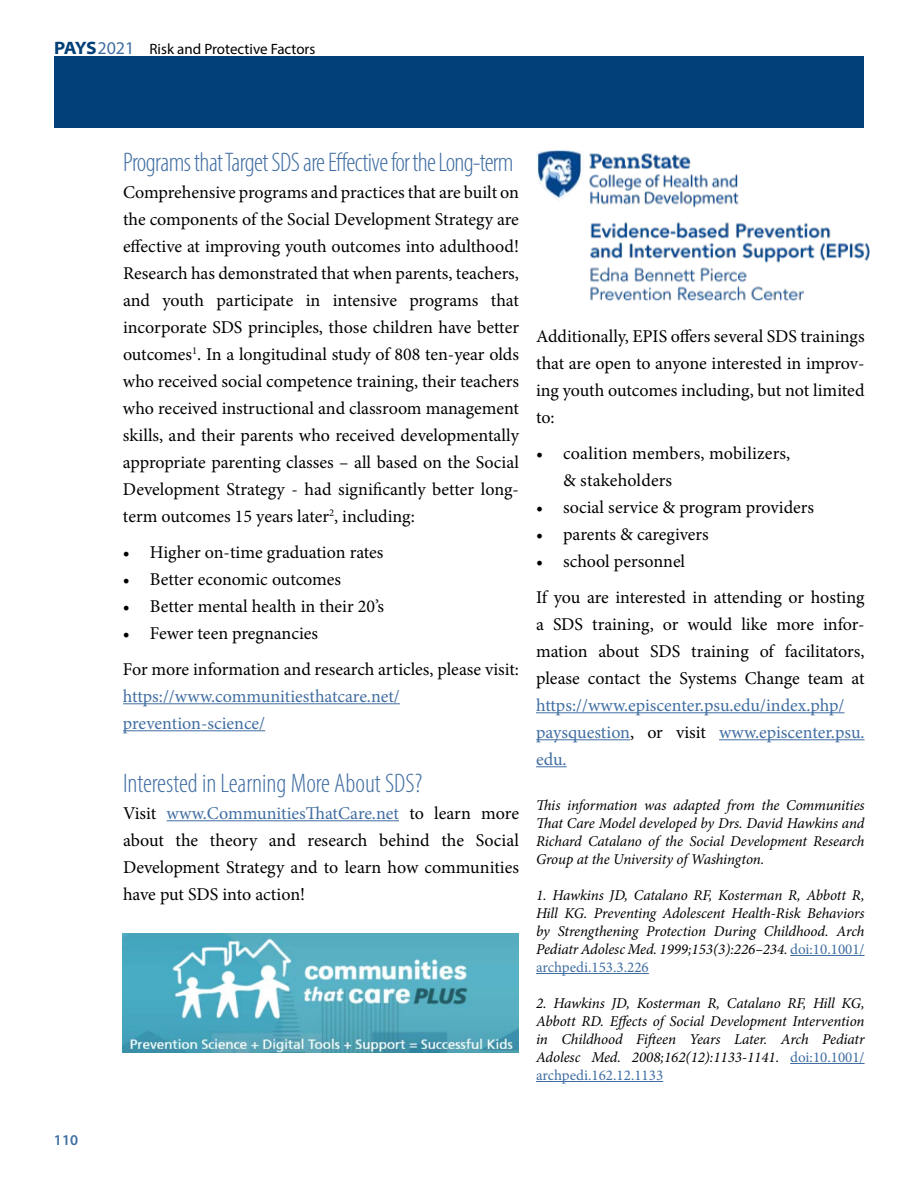
<style>
.page{position:relative;width:918px;height:1188px;background:#fff}
.page>*{position:absolute;margin:0;border:0;box-sizing:border-box;transform-origin:0 0}
.t1{font:300 condensed 27px "Myriad Pro";letter-spacing:-.02em;color:#416ea2}
.t2{font:300 condensed 27px "Myriad Pro";color:#416ea2}
.t3{font:18px/27px "Minion Pro";color:#000;text-align:justify}
.t4{font:18px/27px "Minion Pro";color:#416ea2}
.t5{font:italic 15px/18px "Minion Pro";letter-spacing:-.005em;color:#000;text-align:justify}
.t6{font:15px "Myriad Pro";color:#000}
.t7{font:600 15px "Myriad Pro";color:#416ea2}
.s1{font-weight:700;font-stretch:semi-expanded;font-size:18px;color:#003f77}
.s2{font-size:18px;color:#416ea2}
.s3{color:#416ea2}
.s4{color:#000}
.s5{font-style:normal;color:#416ea2}
</style>
<div class="page">
<div style="left:54px;top:56px;width:810px;height:72px;background:#003f77"></div>
<hr style="left:123px;top:703px;width:277px;height:1px;background:#416ea2">
<hr style="left:123px;top:730px;width:142px;height:1px;background:#416ea2">
<hr style="left:167px;top:820px;width:232px;height:1px;background:#416ea2">
<img style="left:123px;top:933px;width:396px;height:120px">
<hr style="left:536px;top:712px;width:308px;height:1px;background:#416ea2">
<hr style="left:536px;top:739px;width:94px;height:1px;background:#416ea2">
<hr style="left:719px;top:739px;width:146px;height:1px;background:#416ea2">
<hr style="left:536px;top:766px;width:31px;height:1px;background:#416ea2">
<hr style="left:790px;top:955px;width:75px;height:1px;background:#416ea2">
<hr style="left:536px;top:973px;width:113px;height:1px;background:#416ea2">
<hr style="left:790px;top:1063px;width:75px;height:1px;background:#416ea2">
<hr style="left:536px;top:1081px;width:127px;height:1px;background:#416ea2">
<img style="left:536px;top:150px;width:334px;height:151px">
<p class="t6" style="left:54px;top:40px;width:263px"><span class="s1">PAYS</span><span class="s2">2021</span> Risk and Protective Factors</p>
<p class="t7" style="left:54px;top:1131px;width:26px">110</p>
<h1 class="t1" style="left:123px;top:146px;width:392px">Programs that Target SDS are Effective for the Long-term</h1>
<p class="t3" style="left:123px;top:179px;width:398px">Comprehensive programs and practices that are built on the components of the Social Development Strategy are effective at improving youth outcomes into adulthood!<br>Research has demonstrated that when parents, teachers, and youth participate in intensive programs that incorporate SDS principles, those children have better outcomes<sup>1</sup>. In a longitudinal study of 808 ten-year olds who received social competence training, their teachers who received instructional and classroom management skills, and their parents who received developmentally appropriate parenting classes – all based on the Social Development Strategy - had significantly better long&shy;term outcomes 15 years later<sup>2</sup>, including:</p>
<p class="t3" style="left:123px;top:539px;width:262px">• Higher on-time graduation rates</p>
<p class="t3" style="left:123px;top:566px;width:220px">• Better economic outcomes</p>
<p class="t3" style="left:123px;top:593px;width:262px">• Better mental health in their 20’s</p>
<p class="t3" style="left:123px;top:615px;width:397px;line-height:36px">• Fewer teen pregnancies<br>For more information and research articles, please visit:</p>
<p class="t4" style="left:123px;top:683px;width:278px">https://www.communitiesthatcare.net/ prevention-science/</p>
<h1 class="t2" style="left:123px;top:767px;width:301px">Interested in Learning More About SDS?</h1>
<p class="t3" style="left:123px;top:800px;width:398px">Visit <span class="s3">www.CommunitiesThatCare.net</span> to learn more about the theory and research behind the Social Development Strategy and to learn how communities have put SDS into action!</p>
<p class="t3" style="left:536px;top:323px;width:330px">Additionally, EPIS offers several SDS trainings that are open to anyone interested in improv&shy;ing youth outcomes including, but not limited to:</p>
<p class="t3" style="left:563px;top:440px;width:229px;text-indent:-27px">• coalition members, mobilizers, &amp; stakeholders</p>
<p class="t3" style="left:536px;top:494px;width:279px">• social service &amp; program providers</p>
<p class="t3" style="left:536px;top:521px;width:174px">• parents &amp; caregivers</p>
<p class="t3" style="left:536px;top:543px;width:330px;line-height:36px">• school personnel<br>If you are interested in attending or hosting</p>
<p class="t3" style="left:536px;top:611px;width:330px">a SDS training, or would like more infor&shy;mation about SDS training of facilitators, please contact the Systems Change team at</p>
<p class="t4" style="left:536px;top:692px;width:330px">https://www.episcenter.psu.edu/index.php/ paysquestion<span class="s4">, or visit</span> www.episcenter.psu. edu.</p>
<p class="t5" style="left:536px;top:796px;width:330px">This information was adapted from the Communities That Care Model developed by Drs. David Hawkins and Richard Catalano of the Social Development Research Group at the University of Washington.</p>
<p class="t5" style="left:536px;top:886px;width:330px">1. Hawkins JD, Catalano RF, Kosterman R, Abbott R, Hill KG. Preventing Adolescent Health-Risk Behaviors by Strengthening Protection During Childhood. Arch Pediatr Adolesc Med. 1999;153(3):226–234. <span class="s5">doi:10.1001/ archpedi.153.3.226</span></p>
<p class="t5" style="left:536px;top:994px;width:330px">2. Hawkins JD, Kosterman R, Catalano RF, Hill KG, Abbott RD. Effects of Social Development Intervention in Childhood Fifteen Years Later. Arch Pediatr Adolesc Med. 2008;162(12):1133-1141. <span class="s5">doi:10.1001/ archpedi.162.12.1133</span></p>
</div>
